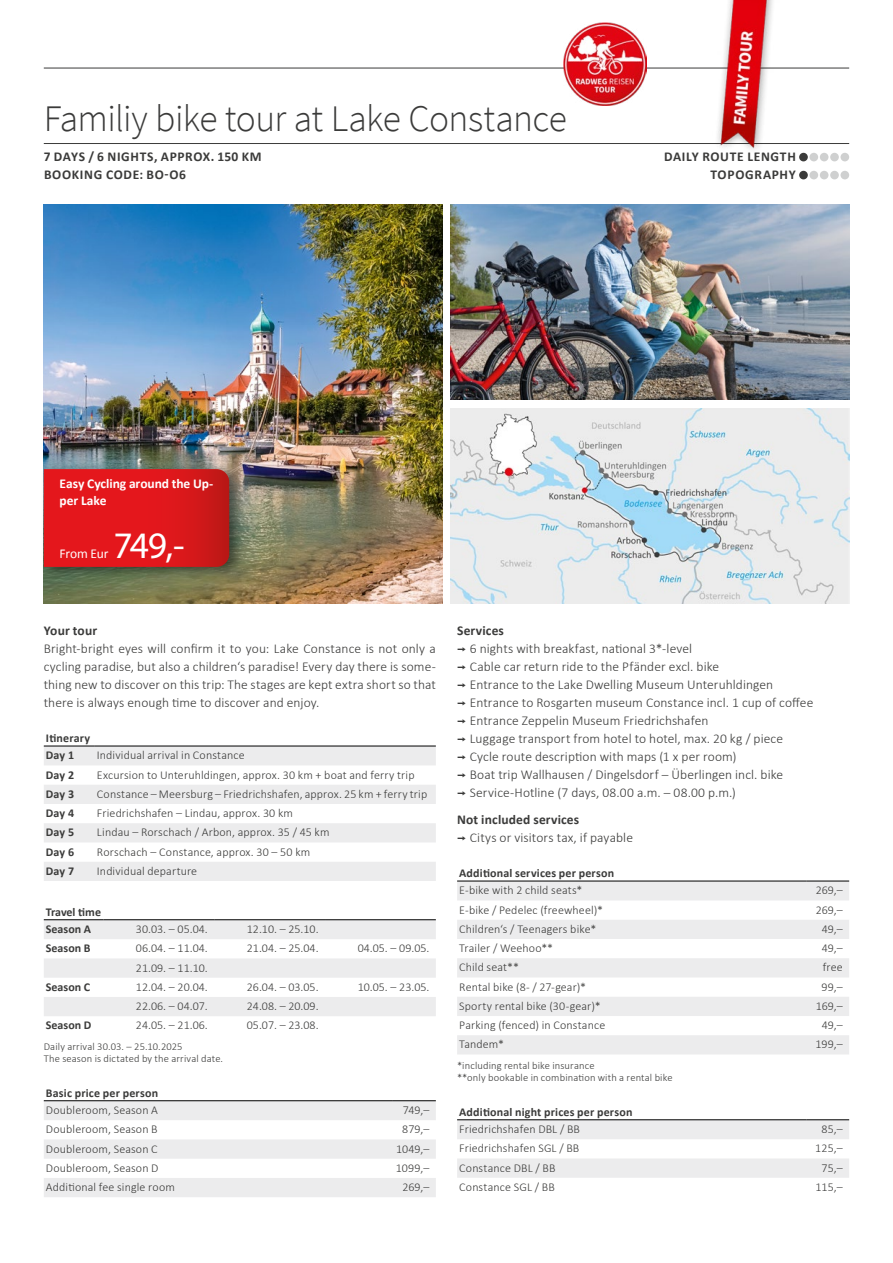
<style>
.page{position:relative;width:893px;height:1263px;background:#fff}
.page>*{position:absolute;margin:0;border:0;box-sizing:border-box;transform-origin:0 0}
.t1{font:300 37.5px "Source Sans Pro";letter-spacing:-.015em;color:#3b3b3a}
.t2{font:37.5px "Myriad Pro";color:#fff}
.t3{font:300 13.5px/18px "Calibri";letter-spacing:.005em;color:#3b3b3a}
.t4{font:700 13.5px/18px "Calibri";letter-spacing:.05em;color:#3b3b3a}
.t5{font:700 13.5px/17.2px "Calibri";letter-spacing:-.005em;color:#fff}
.t6{font:700 13.5px "Calibri";letter-spacing:.005em;color:#3b3b3a}
.t7{font:13.5px "Calibri";letter-spacing:-.01em;color:#fff}
.t8{font:300 12px "Calibri";letter-spacing:.01em;color:#3b3b3a}
.t9{font:700 12px/17.7px "Calibri";letter-spacing:.015em;color:#3b3b3a}
.t10{font:300 10.5px/12px "Calibri";letter-spacing:.015em;color:#3b3b3a}
.s1{font-weight:700}
.s2{font-family:"Interstate";font-weight:400}
</style>
<div class="page">
<img style="left:44px;top:204px;width:398px;height:400px">
<img style="left:451px;top:204px;width:398px;height:196px">
<img style="left:451px;top:408px;width:398px;height:196px">
<div style="left:40px;top:463px;width:205px;height:116px;background:#000;opacity:.45"></div>
<svg style="left:44px;top:469px;width:185px;height:98px;background:#dc171b"></svg>
<hr style="left:44px;top:143px;width:805px;height:1px;background:#3b3b3a">
<hr style="left:44px;top:68px;width:805px;height:1px;background:#3b3b3a">
<div style="left:799px;top:153px;width:9px;height:8px;background:#3b3b3a;border-radius:50%"></div>
<div style="left:809px;top:153px;width:9px;height:8px;background:#cfd0d0;border-radius:50%"></div>
<div style="left:820px;top:153px;width:8px;height:8px;background:#cfd0d0;border-radius:50%"></div>
<div style="left:830px;top:153px;width:9px;height:8px;background:#cfd0d0;border-radius:50%"></div>
<div style="left:840px;top:153px;width:9px;height:8px;background:#cfd0d0;border-radius:50%"></div>
<div style="left:799px;top:171px;width:9px;height:8px;background:#3b3b3a;border-radius:50%"></div>
<div style="left:809px;top:171px;width:9px;height:8px;background:#cfd0d0;border-radius:50%"></div>
<div style="left:820px;top:171px;width:8px;height:8px;background:#cfd0d0;border-radius:50%"></div>
<div style="left:830px;top:171px;width:9px;height:8px;background:#cfd0d0;border-radius:50%"></div>
<div style="left:840px;top:171px;width:9px;height:8px;background:#cfd0d0;border-radius:50%"></div>
<img style="left:564px;top:23px;width:83px;height:83px">
<img style="left:711px;top:0;width:68px;height:150px">
<svg style="left:44px;top:747px;width:392px;height:134px;fill:#ececed"></svg>
<hr style="left:44px;top:746px;width:51px;height:1px;background:#000">
<hr style="left:95px;top:746px;width:341px;height:1px;background:#000">
<svg style="left:44px;top:920px;width:392px;height:96px"></svg>
<hr style="left:44px;top:919px;width:59px;height:1px;background:#000">
<hr style="left:103px;top:919px;width:111px;height:1px;background:#000">
<hr style="left:214px;top:919px;width:111px;height:1px;background:#000">
<hr style="left:325px;top:919px;width:111px;height:1px;background:#000">
<svg style="left:44px;top:1101px;width:392px;height:96px"></svg>
<hr style="left:44px;top:1100px;width:349px;height:1px;background:#000">
<hr style="left:393px;top:1100px;width:43px;height:1px;background:#000">
<svg style="left:457px;top:882px;width:392px;height:172px;fill:#ececed"></svg>
<hr style="left:457px;top:881px;width:349px;height:1px;background:#000">
<hr style="left:806px;top:881px;width:43px;height:1px;background:#000">
<svg style="left:457px;top:1120px;width:392px;height:58px"></svg>
<hr style="left:457px;top:1119px;width:349px;height:1px;background:#000">
<hr style="left:806px;top:1119px;width:43px;height:1px;background:#000">
<h1 class="t1" style="left:44px;top:96px;width:525px">Familiy bike tour at Lake Constance</h1>
<p class="t4" style="left:44px;top:147px;width:219px">7 DAYS / 6 NIGHTS, APPROX. 150 KM<br>BOOKING CODE: BO-O6</p>
<p class="t4" style="left:664px;top:147px;width:133px;text-align:right">DAILY ROUTE LENGTH<br>TOPOGRAPHY</p>
<p class="t5" style="left:60px;top:474px;width:155px">Easy Cycling around the Up&shy;per Lake</p>
<h1 class="t2" style="left:114px;top:522px;width:73px">749,-</h1>
<p class="t7" style="left:60px;top:544px;width:50px">From Eur</p>
<p class="t6" style="left:44px;top:621px;width:55px">Your tour</p>
<p class="t3" style="left:44px;top:640px;width:394px;text-align:justify">Bright-bright eyes will confirm it to you: Lake Constance is not only a cycling paradise, but also a children‘s paradise! Every day there is some&shy;thing new to discover on this trip: The stages are kept extra short so that there is always enough time to discover and enjoy.</p>
<p class="t9" style="left:46px;top:728px;width:46px">Itinerary<br>Day 1</p>
<p class="t8" style="left:97px;top:748px;width:149px">Individual arrival in Constance</p>
<p class="t9" style="left:46px;top:765px;width:30px">Day 2</p>
<p class="t8" style="left:97px;top:767px;width:319px">Excursion to Unteruhldingen, approx. 30 km + boat and ferry trip</p>
<p class="t9" style="left:46px;top:785px;width:30px">Day 3</p>
<p class="t8" style="left:97px;top:786px;width:332px">Constance – Meersburg – Friedrichshafen, approx. 25 km + ferry trip</p>
<p class="t9" style="left:46px;top:804px;width:30px">Day 4</p>
<p class="t8" style="left:97px;top:806px;width:198px">Friedrichshafen – Lindau, approx. 30 km</p>
<p class="t9" style="left:46px;top:823px;width:30px">Day 5</p>
<p class="t8" style="left:97px;top:825px;width:234px">Lindau – Rorschach / Arbon, approx. 35 / 45 km</p>
<p class="t9" style="left:46px;top:842px;width:30px">Day 6</p>
<p class="t8" style="left:97px;top:844px;width:215px">Rorschach – Constance, approx. 30 – 50 km</p>
<p class="t9" style="left:46px;top:862px;width:30px">Day 7</p>
<p class="t8" style="left:97px;top:863px;width:102px">Individual departure</p>
<p class="t9" style="left:46px;top:902px;width:57px">Travel time<br>Season A</p>
<p class="t8" style="left:136px;top:922px;width:73px">30.03. – 05.04.</p>
<p class="t8" style="left:247px;top:922px;width:73px">12.10. – 25.10.</p>
<p class="t9" style="left:46px;top:939px;width:46px">Season B</p>
<p class="t8" style="left:136px;top:941px;width:73px">06.04. – 11.04.</p>
<p class="t8" style="left:247px;top:941px;width:73px">21.04. – 25.04.</p>
<p class="t8" style="left:358px;top:941px;width:73px">04.05. – 09.05.</p>
<p class="t8" style="left:136px;top:960px;width:73px">21.09. – 11.10.</p>
<p class="t9" style="left:46px;top:978px;width:46px">Season C</p>
<p class="t8" style="left:136px;top:979px;width:73px">12.04. – 20.04.</p>
<p class="t8" style="left:247px;top:979px;width:73px">26.04. – 03.05.</p>
<p class="t8" style="left:358px;top:979px;width:73px">10.05. – 23.05.</p>
<p class="t8" style="left:136px;top:999px;width:73px">22.06. – 04.07.</p>
<p class="t8" style="left:247px;top:999px;width:73px">24.08. – 20.09.</p>
<p class="t9" style="left:46px;top:1016px;width:47px">Season D</p>
<p class="t8" style="left:136px;top:1018px;width:73px">24.05. – 21.06.</p>
<p class="t8" style="left:247px;top:1018px;width:73px">05.07. – 23.08.</p>
<p class="t10" style="left:44px;top:1040px;width:181px">Daily arrival 30.03. – 25.10.2025<br>The season is dictated by the arrival date.</p>
<p class="t9" style="left:46px;top:1083px;width:114px">Basic price per person</p>
<p class="t8" style="left:46px;top:1103px;width:114px">Doubleroom, Season A</p>
<p class="t8" style="left:403px;top:1103px;width:28px">749,–</p>
<p class="t8" style="left:46px;top:1122px;width:113px">Doubleroom, Season B</p>
<p class="t8" style="left:402px;top:1122px;width:29px">879,–</p>
<p class="t8" style="left:46px;top:1141px;width:113px">Doubleroom, Season C</p>
<p class="t8" style="left:396px;top:1141px;width:35px">1049,–</p>
<p class="t8" style="left:46px;top:1160px;width:114px">Doubleroom, Season D</p>
<p class="t8" style="left:396px;top:1160px;width:35px">1099,–</p>
<p class="t8" style="left:46px;top:1180px;width:130px">Additional fee single room</p>
<p class="t8" style="left:402px;top:1180px;width:29px">269,–</p>
<p class="t3" style="left:457px;top:622px;width:358px"><span class="s1">Services<br></span><span class="s2">¬</span> 6 nights with breakfast, national 3*-level<br><span class="s2">¬</span> Cable car return ride to the Pfänder excl. bike<br><span class="s2">¬</span> Entrance to the Lake Dwelling Museum Unteruhldingen<br><span class="s2">¬</span> Entrance to Rosgarten museum Constance incl. 1 cup of coffee <span class="s2">¬</span> Entrance Zeppelin Museum Friedrichshafen<br><span class="s2">¬</span> Luggage transport from hotel to hotel, max. 20 kg / piece<br><span class="s2">¬</span> Cycle route description with maps (1 x per room)<br><span class="s2">¬</span> Boat trip Wallhausen / Dingelsdorf – Überlingen incl. bike<br><span class="s2">¬</span> Service-Hotline (7 days, 08.00 a.m. – 08.00 p.m.)</p>
<p class="t3" style="left:457px;top:811px;width:177px"><span class="s1">Not included services<br></span><span class="s2">¬</span> Citys or visitors tax, if payable</p>
<p class="t9" style="left:459px;top:863px;width:156px">Additional services per person</p>
<p class="t8" style="left:459px;top:883px;width:125px">E-bike with 2 child seats*</p>
<p class="t8" style="left:816px;top:883px;width:29px">269,–</p>
<p class="t8" style="left:459px;top:902px;width:145px">E-bike / Pedelec (freewheel)*</p>
<p class="t8" style="left:816px;top:902px;width:29px">269,–</p>
<p class="t8" style="left:459px;top:921px;width:139px">Children‘s / Teenagers bike*</p>
<p class="t8" style="left:822px;top:921px;width:22px">49,–</p>
<p class="t8" style="left:459px;top:941px;width:95px">Trailer / Weehoo**</p>
<p class="t8" style="left:822px;top:941px;width:22px">49,–</p>
<p class="t8" style="left:459px;top:960px;width:61px">Child seat**</p>
<p class="t8" style="left:823px;top:960px;width:22px">free</p>
<p class="t8" style="left:459px;top:979px;width:128px">Rental bike (8- / 27-gear)*</p>
<p class="t8" style="left:822px;top:979px;width:23px">99,–</p>
<p class="t8" style="left:459px;top:998px;width:143px">Sporty rental bike (30-gear)*</p>
<p class="t8" style="left:816px;top:998px;width:29px">169,–</p>
<p class="t8" style="left:459px;top:1018px;width:148px">Parking (fenced) in Constance</p>
<p class="t8" style="left:822px;top:1018px;width:22px">49,–</p>
<p class="t8" style="left:459px;top:1037px;width:46px">Tandem*</p>
<p class="t8" style="left:815px;top:1037px;width:29px">199,–</p>
<p class="t10" style="left:457px;top:1059px;width:217px">*including rental bike insurance<br>**only bookable in combination with a rental bike</p>
<p class="t9" style="left:459px;top:1102px;width:175px">Additional night prices per person</p>
<p class="t8" style="left:459px;top:1122px;width:122px">Friedrichshafen DBL / BB</p>
<p class="t8" style="left:821px;top:1122px;width:23px">85,–</p>
<p class="t8" style="left:459px;top:1141px;width:122px">Friedrichshafen SGL / BB</p>
<p class="t8" style="left:815px;top:1141px;width:29px">125,–</p>
<p class="t8" style="left:459px;top:1160px;width:98px">Constance DBL / BB</p>
<p class="t8" style="left:822px;top:1160px;width:23px">75,–</p>
<p class="t8" style="left:459px;top:1179px;width:97px">Constance SGL / BB</p>
<p class="t8" style="left:815px;top:1179px;width:29px">115,–</p>
</div>
